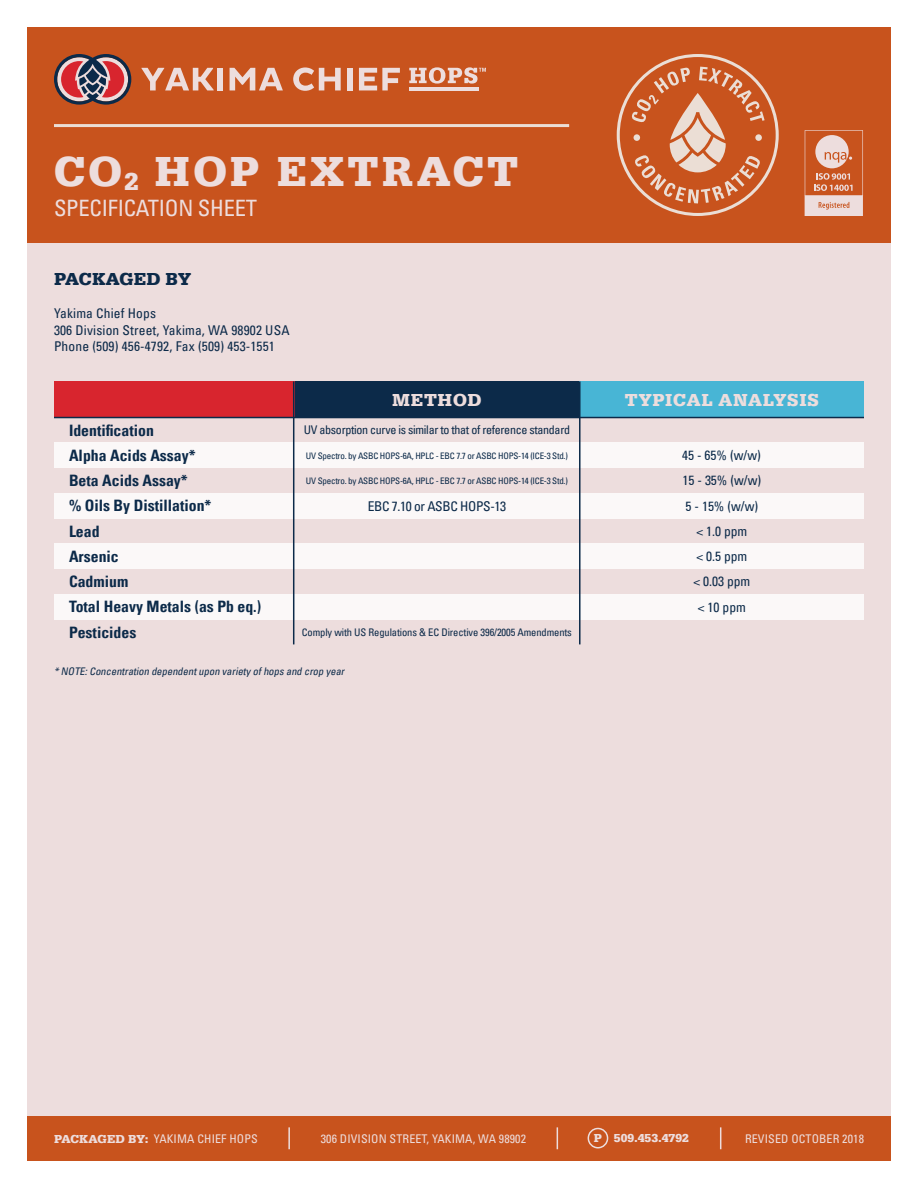
<style>
.page{position:relative;width:918px;height:1188px;background:#fff}
.page>*{position:absolute;margin:0;border:0;box-sizing:border-box;transform-origin:0 0}
.t1{font:700 43.5px "Egyptienne URW";letter-spacing:.075em;color:#eddddd}
.t2{font:condensed 22.5px "Univers LT Std";letter-spacing:-.01em;color:#eddddd}
.t3{font:700 18px "Egyptienne URW";letter-spacing:.04em;color:#eddddd}
.t4{font:700 18px "Egyptienne URW";letter-spacing:.005em;color:#0c2a49}
.t5{font:700 condensed 15.75px "Univers LT Pro";color:#0c2a49}
.t6{font:condensed 13.5px/16.5px "Univers LT Pro";letter-spacing:.01em;color:#0c2a49}
.t7{font:condensed 13.5px "Univers LT Pro";letter-spacing:-.025em;color:#0c2a49}
.t8{font:condensed 12px "Univers LT Pro";letter-spacing:.01em;color:#eddddd}
.t9{font:condensed 12px "Univers LT Pro";letter-spacing:-.025em;color:#0c2a49}
.t10{font:700 12px "Egyptienne URW";letter-spacing:.01em;color:#eddddd}
.t11{font:italic condensed 10.5px "Univers LT Pro";color:#0c2a49}
.t12{font:condensed 10.5px "Univers LT Pro";letter-spacing:-.01em;color:#0c2a49}
.t13{font:condensed 9px "Univers LT Pro";letter-spacing:-.025em;color:#0c2a49}
.s1{font-family:"Egyptienne URW";font-weight:700;font-stretch:normal}
</style>
<div class="page">
<div style="left:27px;top:1116px;width:864px;height:45px;background:#c8531d"></div>
<div style="left:588px;top:1128px;width:20px;height:20px;border:2px solid #eddddd;border-radius:50%"></div>
<hr style="left:288px;top:1127px;width:2px;height:22px;background:#eddddd">
<svg style="left:557px;top:1127px;width:1px;height:22px"></svg>
<svg style="left:720px;top:1127px;width:1px;height:22px"></svg>
<div style="left:27px;top:243px;width:864px;height:873px;background:#eddddd"></div>
<div style="left:294px;top:381px;width:286px;height:37px;background:#0c2a49"></div>
<div style="left:580px;top:381px;width:284px;height:37px;background:#48b5d5"></div>
<div style="left:54px;top:381px;width:240px;height:37px;background:#d8252e"></div>
<div style="left:54px;top:443px;width:810px;height:25px;background:#fbf8f8"></div>
<div style="left:54px;top:493px;width:810px;height:25px;background:#fbf8f8"></div>
<div style="left:54px;top:544px;width:810px;height:25px;background:#fbf8f8"></div>
<div style="left:54px;top:594px;width:810px;height:25px;background:#fbf8f8"></div>
<hr style="left:54px;top:417px;width:810px;height:1px;background:#0c2a49">
<hr style="left:293px;top:381px;width:1px;height:263px;background:#0c2a49">
<hr style="left:579px;top:381px;width:2px;height:263px;background:#0c2a49">
<div style="left:27px;top:27px;width:864px;height:216px;background:#c8531d"></div>
<svg style="left:54px;top:54px;width:77px;height:51px;background:#985e61"></svg>
<svg style="left:141px;top:68px;width:73px;height:22px"></svg>
<div style="left:218px;top:68px;width:5px;height:22px;background:#eddddd"></div>
<svg style="left:230px;top:68px;width:53px;height:22px"></svg>
<svg style="left:293px;top:67px;width:48px;height:24px"></svg>
<div style="left:347px;top:68px;width:6px;height:22px;background:#eddddd"></div>
<svg style="left:359px;top:68px;width:41px;height:22px"></svg>
<svg style="left:409px;top:67px;width:77px;height:17px"></svg>
<hr style="left:409px;top:87px;width:70px;height:3px;background:#eddddd">
<hr style="left:54px;top:124px;width:515px;height:3px;background:#ebded5">
<svg style="left:805px;top:130px;width:58px;height:86px"></svg>
<svg style="left:617px;top:54px;width:162px;height:162px"></svg>
<h1 class="t1" style="left:54px;top:145px;width:466px">CO<sub>2</sub> HOP EXTRACT</h1>
<h2 class="t2" style="left:54px;top:194px;width:205px">SPECIFICATION SHEET</h2>
<h2 class="t2" style="left:54px;top:194px;width:143px">PRODUCT DATA</h2>
<h3 class="t4" style="left:54px;top:269px;width:139px">PACKAGED BY</h3>
<p class="t6" style="left:54px;top:305px;width:237px">Yakima Chief Hops<br>306 Division Street, Yakima, WA 98902 USA<br>Phone (509) 456-4792, Fax (509) 453-1551</p>
<p class="t5" style="left:69px;top:421px;width:86px">Identification</p>
<p class="t5" style="left:69px;top:471px;width:120px">Beta Acids Assay*</p>
<p class="t5" style="left:69px;top:521px;width:32px">Lead</p>
<p class="t5" style="left:69px;top:572px;width:61px">Cadmium</p>
<p class="t5" style="left:69px;top:622px;width:69px">Pesticides</p>
<p class="t5" style="left:69px;top:446px;width:128px">Alpha Acids Assay*</p>
<p class="t5" style="left:69px;top:496px;width:144px">% Oils By Distillation*</p>
<p class="t5" style="left:69px;top:547px;width:51px">Arsenic</p>
<p class="t5" style="left:69px;top:597px;width:194px">Total Heavy Metals (as Pb eq.)</p>
<h3 class="t3" style="left:392px;top:389px;width:91px">METHOD</h3>
<h3 class="t3" style="left:625px;top:389px;width:195px">TYPICAL ANALYSIS</h3>
<p class="t9" style="left:304px;top:423px;width:268px">UV absorption curve is similar to that of reference standard</p>
<p class="t13" style="left:306px;top:450px;width:263px">UV Spectro. by ASBC HOPS-6A, HPLC - EBC 7.7 or ASBC HOPS-14 (ICE-3 Std.)</p>
<p class="t13" style="left:306px;top:475px;width:263px">UV Spectro. by ASBC HOPS-6A, HPLC - EBC 7.7 or ASBC HOPS-14 (ICE-3 Std.)</p>
<p class="t7" style="left:368px;top:497px;width:140px">EBC 7.10 or ASBC HOPS-13</p>
<p class="t12" style="left:302px;top:625px;width:272px">Comply with US Regulations &amp; EC Directive 396/2005 Amendments</p>
<p class="t6" style="left:682px;top:447px;width:80px">45 - 65% (w/w)</p>
<p class="t6" style="left:683px;top:472px;width:80px">15 - 35% (w/w)</p>
<p class="t6" style="left:696px;top:522px;width:52px">&lt; 1.0 ppm</p>
<p class="t6" style="left:693px;top:573px;width:58px">&lt; 0.03 ppm</p>
<p class="t6" style="left:686px;top:497px;width:74px">5 - 15% (w/w)</p>
<p class="t6" style="left:696px;top:548px;width:52px">&lt; 0.5 ppm</p>
<p class="t6" style="left:698px;top:598px;width:49px">&lt; 10 ppm</p>
<p class="t11" style="left:54px;top:664px;width:294px">* NOTE:Concentration dependentupon variety ofhops and crop year</p>
<p class="t8" style="left:54px;top:1131px;width:205px"><span class="s1">PACKAGED BY:</span> YAKIMA CHIEF HOPS</p>
<p class="t8" style="left:321px;top:1131px;width:207px">306 DIVISION STREET, YAKIMA, WA 98902</p>
<p class="t10" style="left:594px;top:1131px;width:97px">P 509.453.4792</p>
<p class="t8" style="left:745px;top:1131px;width:120px">REVISED OCTOBER 2018</p>
</div>
